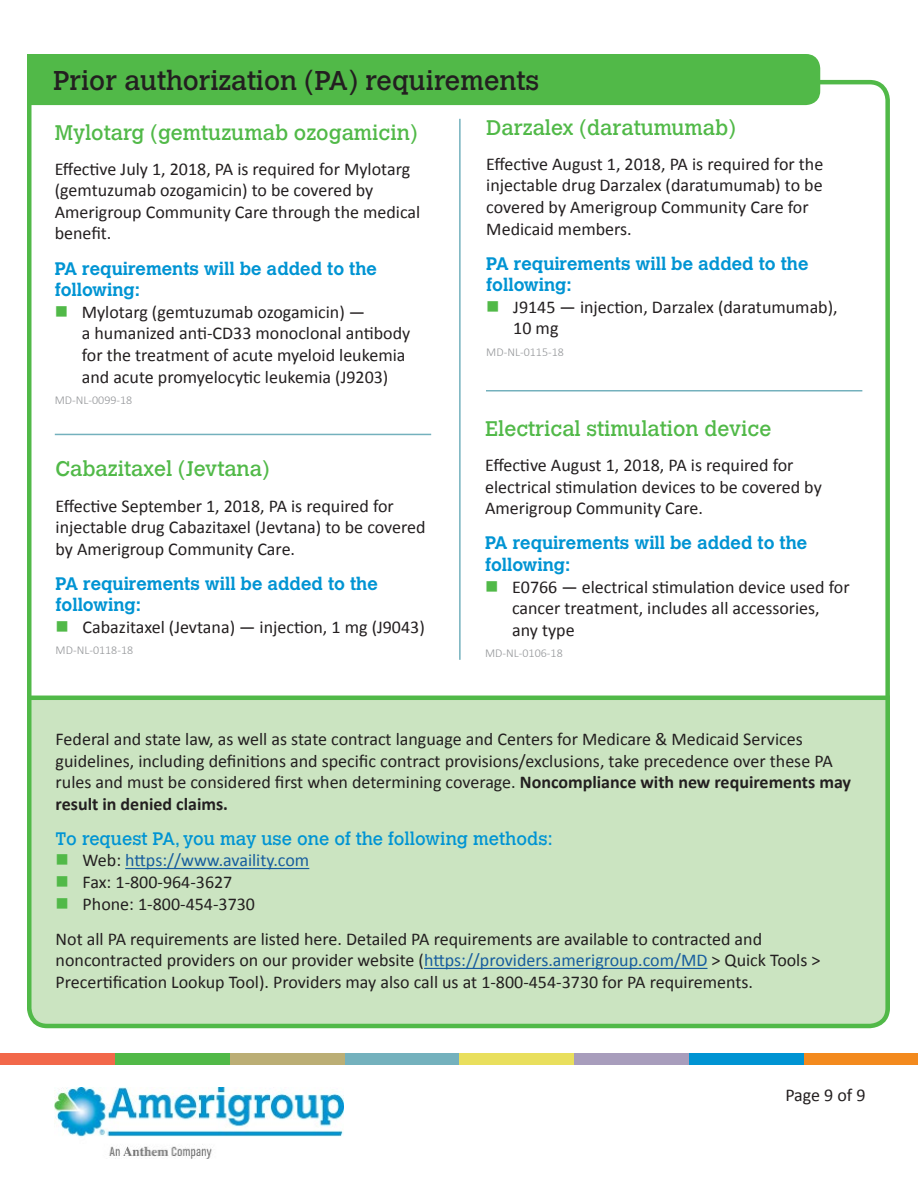
<style>
.page{position:relative;width:918px;height:1188px;background:#fff}
.page>*{position:absolute;margin:0;border:0;box-sizing:border-box;transform-origin:0 0}
.t1{font:27px "Calvert";color:#231f20}
.t2{font:21px "Calvert";color:#51b948}
.Body_text{font:18px/21.6px "Calibri";color:#231f20}
.Sub_head{font:700 18px/21.6px "Calvert MT Std";color:#0094d3}
.t3{font:18px "Calvert";color:#0094d3}
.t4{font:18px "Calibri";color:#175d9e}
.Job_ID{font:300 12px "Calibri";color:#939598}
.s1{font-weight:700}
.s2{color:#231f20}
.s3{color:#175d9e}
</style>
<div class="page">
<img style="left:55px;top:1088px;width:288px;height:71px">
<div style="left:0;top:1053px;width:115px;height:11px;background:#f2684a"></div>
<div style="left:115px;top:1053px;width:115px;height:11px;background:#51b948"></div>
<div style="left:230px;top:1053px;width:115px;height:11px;background:#bbae75"></div>
<div style="left:345px;top:1053px;width:115px;height:11px;background:#74b1bd"></div>
<div style="left:459px;top:1053px;width:115px;height:11px;background:#e9df5d"></div>
<div style="left:574px;top:1053px;width:115px;height:11px;background:#a89dbc"></div>
<div style="left:689px;top:1053px;width:115px;height:11px;background:#0094d3"></div>
<div style="left:804px;top:1053px;width:114px;height:11px;background:#f38a1e"></div>
<hr style="left:459px;top:119px;width:2px;height:541px;background:#74b1bd">
<div style="left:27px;top:693px;width:863px;height:336px;background:#cbe4c1"></div>
<hr style="left:125px;top:868px;width:184px;height:1px;background:#175d9e">
<hr style="left:424px;top:968px;width:284px;height:1px;background:#175d9e">
<div style="left:27px;top:54px;width:793px;height:51px;background:#51b948"></div>
<hr style="left:55px;top:434px;width:376px;height:1px;background:#74b1bd">
<hr style="left:486px;top:390px;width:376px;height:2px;background:#74b1bd">
<svg style="left:57px;top:855px;width:11px;height:10px"></svg>
<svg style="left:57px;top:876px;width:11px;height:11px"></svg>
<svg style="left:57px;top:898px;width:11px;height:10px"></svg>
<p class="t1" style="left:53px;top:65px;width:488px">Prior authorization (PA) requirements</p>
<p class="t2" style="left:486px;top:115px;width:251px">Darzalex (daratumumab)</p>
<p class="Body_text" style="left:486px;top:152px;width:338px">Effective August 1, 2018, PA is required for the injectable drug Darzalex (daratumumab) to be covered by Amerigroup Community Care for Medicaid members.</p>
<p class="Sub_head" style="left:486px;top:252px;width:324px">PA requirements will be added to the following:</p>
<p class="Body_text" style="left:513px;top:295px;width:326px">J9145 — injection, Darzalex (daratumumab),<br>10 mg</p>
<p class="Job_ID" style="left:486px;top:344px;width:79px">MD-NL-0115-18</p>
<p class="t2" style="left:55px;top:120px;width:364px">Mylotarg (gemtuzumab ozogamicin)</p>
<p class="Body_text" style="left:55px;top:157px;width:367px">Effective July 1, 2018, PA is required for Mylotarg (gemtuzumab ozogamicin) to be covered by Amerigroup Community Care through the medical benefit.</p>
<p class="Sub_head" style="left:55px;top:257px;width:324px">PA requirements will be added to the following:</p>
<p class="Body_text" style="left:82px;top:300px;width:330px">Mylotarg (gemtuzumab ozogamicin) —<br>a humanized anti-CD33 monoclonal antibody for the treatment of acute myeloid leukemia and acute promyelocytic leukemia (J9203)</p>
<p class="Job_ID" style="left:55px;top:392px;width:79px">MD-NL-0099-18</p>
<p class="t2" style="left:56px;top:457px;width:215px">Cabazitaxel (Jevtana)</p>
<p class="Body_text" style="left:56px;top:494px;width:371px">Effective September 1, 2018, PA is required for injectable drug Cabazitaxel (Jevtana) to be covered by Amerigroup Community Care.</p>
<p class="Sub_head" style="left:56px;top:572px;width:324px">PA requirements will be added to the following:</p>
<p class="Body_text" style="left:83px;top:615px;width:344px">Cabazitaxel (Jevtana) — injection, 1 mg (J9043)</p>
<p class="Job_ID" style="left:56px;top:643px;width:79px">MD-NL-0118-18</p>
<p class="t2" style="left:485px;top:416px;width:288px">Electrical stimulation device</p>
<p class="Body_text" style="left:485px;top:453px;width:338px">Effective August 1, 2018, PA is required for electrical stimulation devices to be covered by<br>Amerigroup Community Care.</p>
<p class="Sub_head" style="left:485px;top:532px;width:324px">PA requirements will be added to the following:</p>
<p class="Body_text" style="left:512px;top:575px;width:339px">E0766 — electrical stimulation device used for cancer treatment, includes all accessories, any type</p>
<p class="Job_ID" style="left:485px;top:646px;width:79px">MD-NL-0106-18</p>
<p class="Body_text" style="left:56px;top:727px;width:797px">Federal and state law, as well as state contract language and Centers for Medicare &amp; Medicaid Services guidelines, including definitions and specific contract provisions/exclusions, take precedence over these PA rules and must be considered first when determining coverage. <span class="s1">Noncompliance with new requirements may result in denied claims.</span></p>
<p class="t3" style="left:56px;top:828px;width:498px">To request PA, you may use one of the following methods:</p>
<p class="t4" style="left:83px;top:849px;width:228px"><span class="s2">Web:</span> https://www.availity.com</p>
<p class="Body_text" style="left:83px;top:870px;width:151px">Fax: 1-800-964-3627</p>
<p class="Body_text" style="left:83px;top:892px;width:174px">Phone: 1-800-454-3730</p>
<p class="Body_text" style="left:56px;top:927px;width:766px">Not all PA requirements are listed here. Detailed PA requirements are available to contracted and noncontracted providers on our provider website (<span class="s3">https://providers.amerigroup.com/MD</span> &gt; Quick Tools &gt;<br>Precertification Lookup Tool). Providers may also call us at 1-800-454-3730 for PA requirements.</p>
<p class="Body_text" style="left:785px;top:1084px;width:82px">Page 9 of 9</p>
</div>
